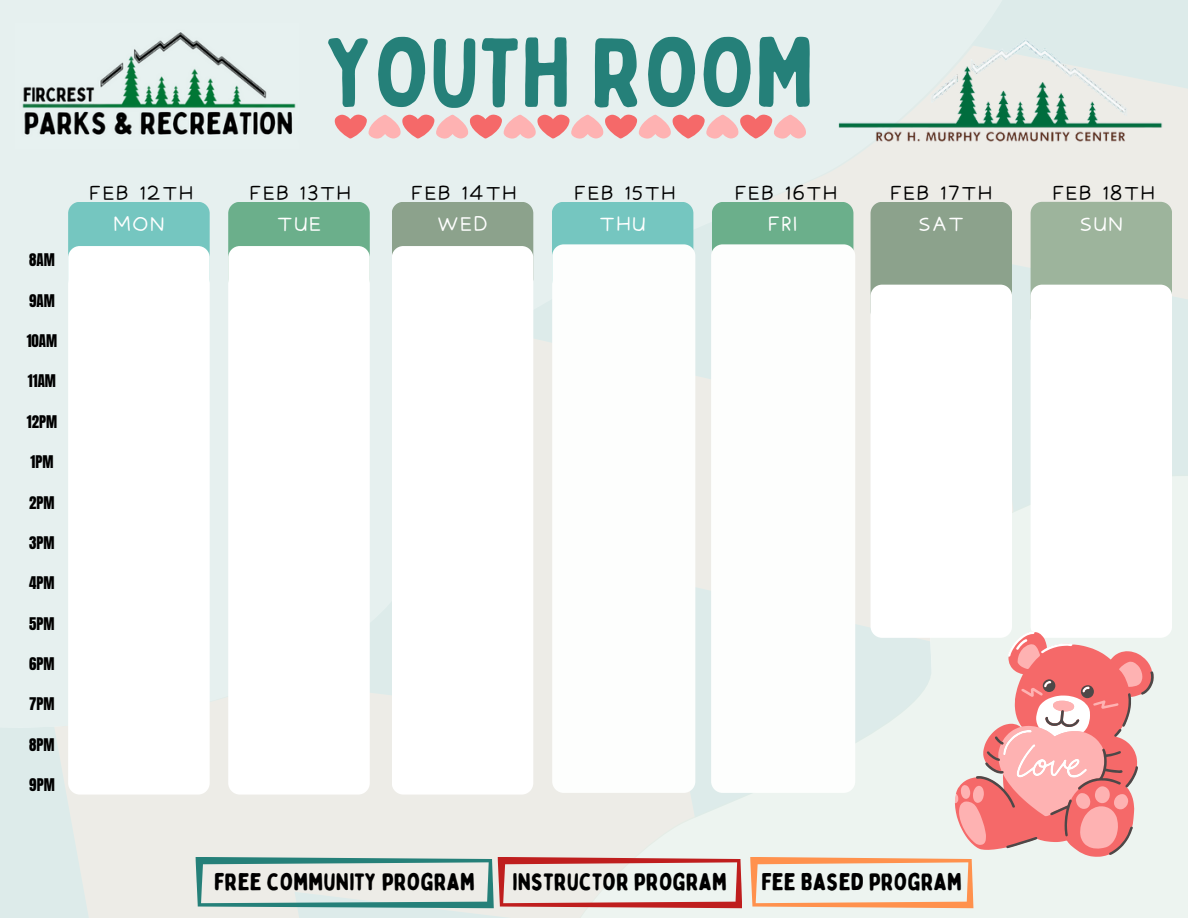
<style>
.page{position:relative;width:1188px;height:918px;background:#e6f0ef}
.page>*{position:absolute;margin:0;border:0;box-sizing:border-box;transform-origin:0 0}
.t1{font:97.8px "Bobby Jones Soft";color:#258079}
.t2{font:24px "Bobby Jones Soft";color:#000}
.t3{font:19.8px "Irene Florentina";color:#fff}
.t4{font:19.35px "Irene Florentina";color:#000}
.t5{font:14.85px "Anton";color:#000}
</style>
<div class="page">
<img style="left:838px;top:38px;width:325px;height:104px">
<div style="left:228px;top:202px;width:142px;height:88px;background:#6baf8b;border-radius:12px"></div>
<div style="left:228px;top:246px;width:142px;height:549px;background:#fff;border-radius:12px"></div>
<div style="left:68px;top:202px;width:142px;height:88px;background:#75c6c0;border-radius:12px"></div>
<div style="left:68px;top:246px;width:142px;height:549px;background:#fff;border-radius:12px"></div>
<div style="left:552px;top:202px;width:141px;height:88px;background:#75c6c0;border-radius:12px"></div>
<div style="left:392px;top:202px;width:141px;height:88px;background:#8ca28c;border-radius:12px"></div>
<div style="left:392px;top:246px;width:141px;height:549px;background:#fff;border-radius:12px"></div>
<div style="left:712px;top:202px;width:141px;height:88px;background:#6baf8b;border-radius:12px"></div>
<div style="left:871px;top:202px;width:141px;height:121px;background:#8ca28c;border-radius:12px"></div>
<div style="left:871px;top:285px;width:141px;height:353px;background:#fff;border-radius:12px"></div>
<div style="left:1031px;top:202px;width:141px;height:127px;background:#9db49c;border-radius:12px"></div>
<div style="left:1031px;top:285px;width:141px;height:353px;background:#fff;border-radius:12px"></div>
<svg style="left:196px;top:857px;width:546px;height:51px"></svg>
<div style="left:552px;top:244px;width:143px;height:549px;background:#fdfefd;border-radius:12px"></div>
<div style="left:711px;top:244px;width:144px;height:549px;background:#fdfefd;border-radius:12px"></div>
<img style="left:22px;top:32px;width:274px;height:104px">
<svg style="left:334px;top:114px;width:472px;height:25px"></svg>
<svg style="left:750px;top:631px;width:404px;height:277px"></svg>
<h3 class="t5" style="left:29px;top:249px;width:27px">8AM</h3>
<h3 class="t5" style="left:29px;top:290px;width:27px">9AM</h3>
<h3 class="t5" style="left:27px;top:330px;width:32px">10AM</h3>
<h3 class="t5" style="left:28px;top:371px;width:30px">11AM</h3>
<h3 class="t5" style="left:27px;top:411px;width:32px">12PM</h3>
<p class="t5" style="left:30px;top:451px;width:24px">1PM</p>
<h3 class="t5" style="left:29px;top:492px;width:27px">2PM</h3>
<h3 class="t5" style="left:29px;top:532px;width:27px">3PM</h3>
<h3 class="t5" style="left:29px;top:572px;width:27px">4PM</h3>
<h3 class="t5" style="left:29px;top:613px;width:27px">5PM</h3>
<h3 class="t5" style="left:29px;top:653px;width:27px">6PM</h3>
<h3 class="t5" style="left:29px;top:694px;width:27px">7PM</h3>
<h3 class="t5" style="left:29px;top:734px;width:27px">8PM</h3>
<h3 class="t5" style="left:29px;top:774px;width:27px">9PM</h3>
<p class="t1" style="left:326px;top:12px;width:490px">YOUTH ROOM</p>
<p class="t4" style="left:89px;top:181px;width:106px">FEB 12TH</p>
<p class="t4" style="left:249px;top:181px;width:104px">FEB 13TH</p>
<p class="t4" style="left:411px;top:181px;width:108px">FEB 14TH</p>
<p class="t4" style="left:574px;top:181px;width:104px">FEB 15TH</p>
<p class="t4" style="left:734px;top:181px;width:105px">FEB 16TH</p>
<p class="t4" style="left:890px;top:181px;width:104px">FEB 17TH</p>
<p class="t4" style="left:1052px;top:181px;width:105px">FEB 18TH</p>
<p class="t3" style="left:113px;top:211px;width:54px">MON</p>
<p class="t3" style="left:276px;top:211px;width:47px">TUE</p>
<p class="t3" style="left:437px;top:211px;width:53px">WED</p>
<p class="t3" style="left:599px;top:211px;width:49px">THU</p>
<p class="t3" style="left:767px;top:211px;width:32px">FRI</p>
<h3 class="t3" style="left:918px;top:211px;width:48px">SAT</h3>
<p class="t3" style="left:1079px;top:211px;width:46px">SUN</p>
<p class="t2" style="left:214px;top:867px;width:263px">FREE COMMUNITY PROGRAM</p>
<p class="t2" style="left:512px;top:867px;width:216px">INSTRUCTOR PROGRAM</p>
<h1 class="t2" style="left:761px;top:867px;width:202px">FEE BASED PROGRAM</h1>
</div>
